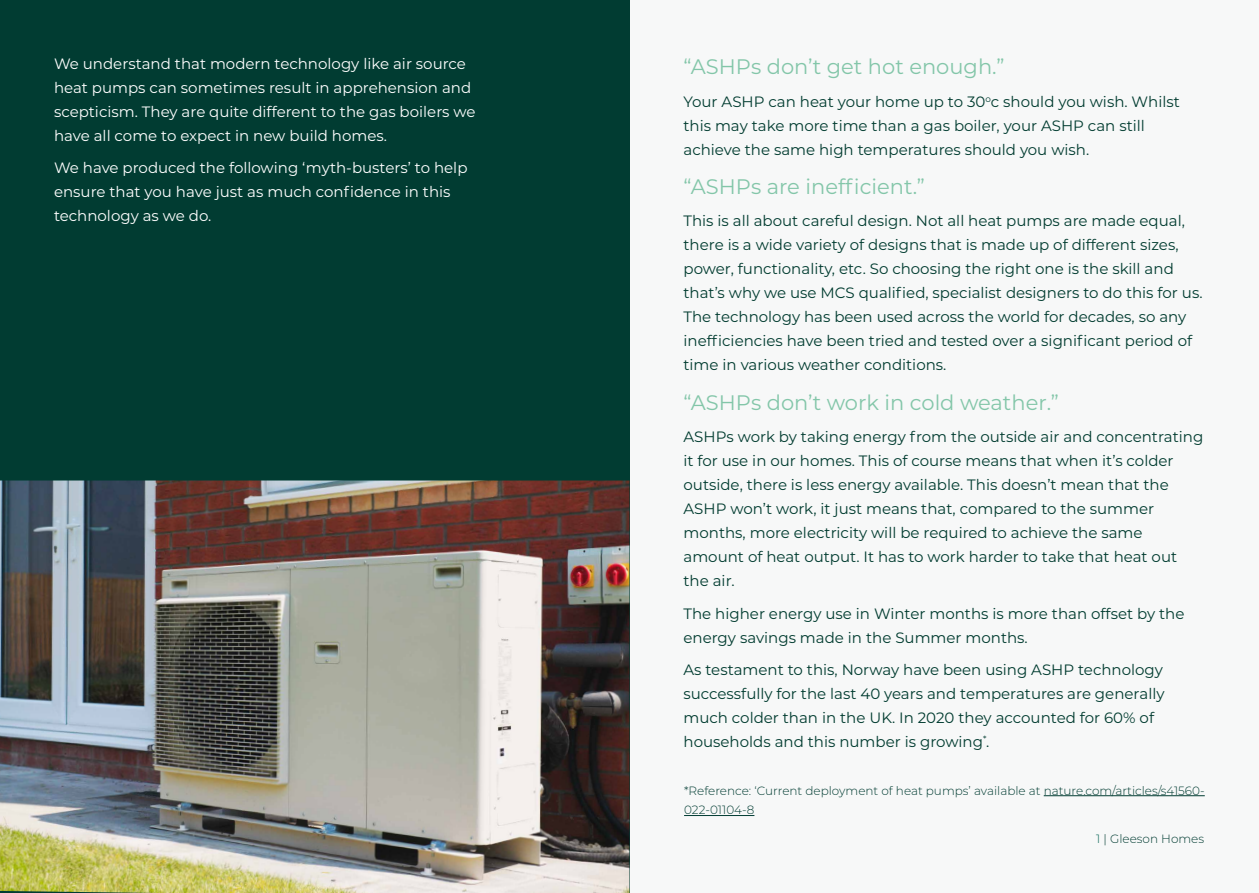
<style>
.page{position:relative;width:1259px;height:893px;background:#fff}
.page>*{position:absolute;margin:0;border:0;box-sizing:border-box;transform-origin:0 0}
.t1{font:21px "Montserrat";color:#83c6a9}
.t2{font:15px/24px "Montserrat";color:#003b2f}
.t3{font:15px/24px "Montserrat";color:#fff}
.t4{font:300 12px/19.8px "Montserrat";color:#013c32}
.s1{color:#066455}
</style>
<div class="page">
<div style="left:629px;top:0;width:630px;height:893px;background:#f7f8f8"></div>
<div style="left:0;top:0;width:629px;height:893px;background:#013c32"></div>
<img style="left:0;top:480px;width:629px;height:413px">
<hr style="left:1043px;top:795px;width:161px;height:1px;background:#013c32">
<hr style="left:684px;top:815px;width:70px;height:1px;background:#013c32">
<p class="t3" style="left:54px;top:51px;width:423px">We understand that modern technology like air source heat pumps can sometimes result in apprehension and scepticism. They are quite different to the gas boilers we have all come to expect in new build homes.</p>
<p class="t3" style="left:54px;top:155px;width:415px">We have produced the following ‘myth-busters’ to help ensure that you have just as much confidence in this technology as we do.</p>
<h1 class="t1" style="left:683px;top:52px;width:322px">“ASHPs don’t get hot enough.”</h1>
<p class="t2" style="left:683px;top:89px;width:498px">Your ASHP can heat your home up to 30<sup>o</sup>c should you wish. Whilst this may take more time than a gas boiler, your ASHP can still achieve the same high temperatures should you wish.</p>
<h1 class="t1" style="left:683px;top:172px;width:243px">“ASHPs are inefficient.”</h1>
<p class="t2" style="left:683px;top:209px;width:520px">This is all about careful design. Not all heat pumps are made equal, there is a wide variety of designs that is made up of different sizes, power, functionality, etc. So choosing the right one is the skill and that’s why we use MCS qualified, specialist designers to do this for us.<br>The technology has been used across the world for decades, so any inefficiencies have been tried and tested over a significant period of time in various weather conditions.</p>
<h1 class="t1" style="left:683px;top:388px;width:377px">“ASHPs don’t work in cold weather.”</h1>
<p class="t2" style="left:683px;top:424px;width:521px">ASHPs work by taking energy from the outside air and concentrating it for use in our homes. This of course means that when it’s colder outside, there is less energy available. This doesn’t mean that the ASHP won’t work, it just means that, compared to the summer months, more electricity will be required to achieve the same amount of heat output. It has to work harder to take that heat out the air.</p>
<p class="t2" style="left:683px;top:601px;width:502px">The higher energy use in Winter months is more than offset by the energy savings made in the Summer months.</p>
<p class="t2" style="left:683px;top:657px;width:482px">As testament to this, Norway have been using ASHP technology successfully for the last 40 years and temperatures are generally much colder than in the UK. In 2020 they accounted for 60% of households and this number is growing<sup>*</sup>.</p>
<p class="t4" style="left:684px;top:780px;width:522px">*Reference: ‘Current deployment of heat pumps’ available at nature.com/articles/s41560-<br>022-01104-8</p>
<p class="t4" style="left:1096px;top:829px;width:109px"><span class="s1">1</span> | Gleeson Homes</p>
</div>
